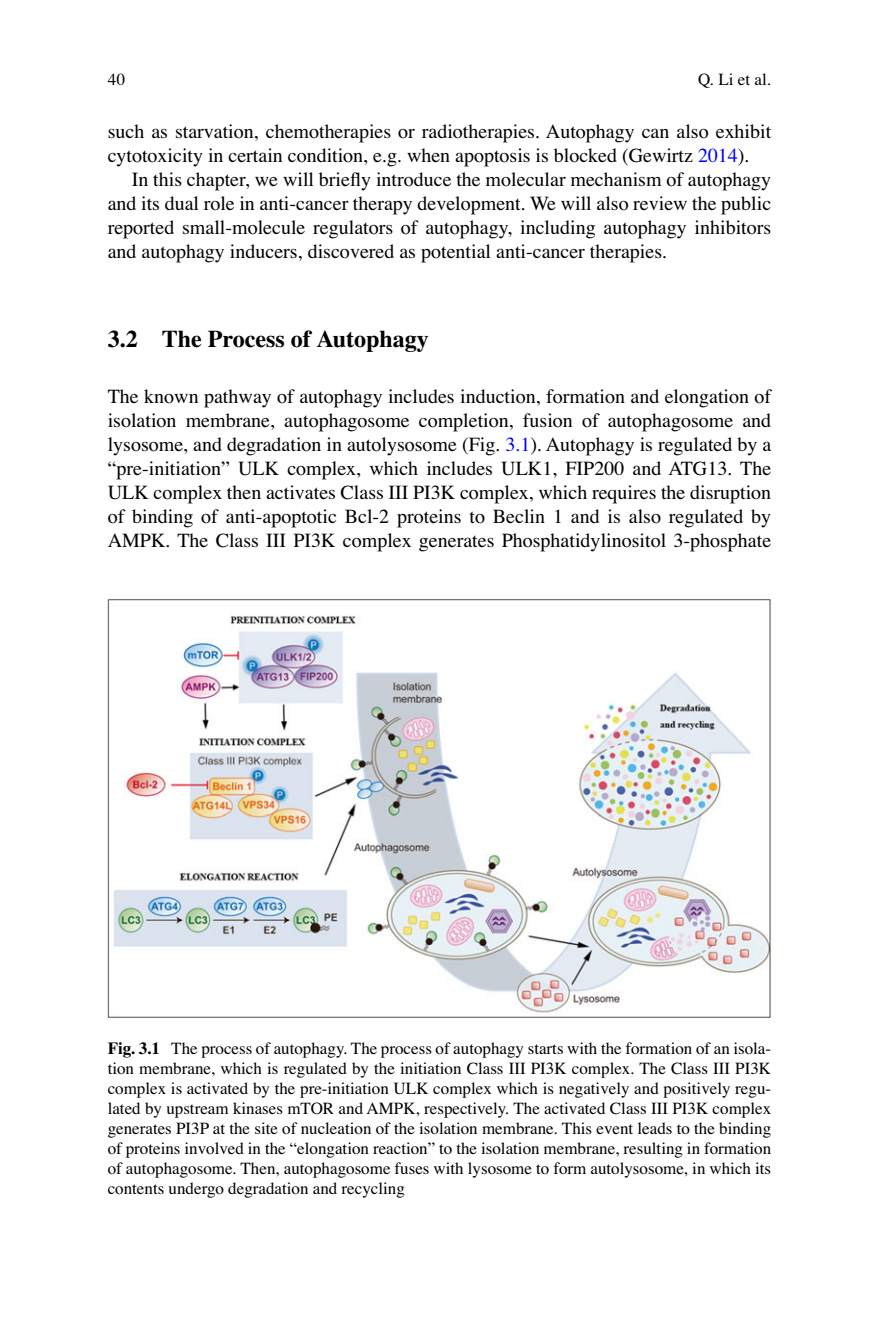
<style>
.page{position:relative;width:879px;height:1333px;background:#fff}
.page>*{position:absolute;margin:0;border:0;box-sizing:border-box;transform-origin:0 0}
.t1{font:700 24px "Thlnlp Times";color:#000}
.t2{font:20px/24px "Gsgkwq Times";color:#000;text-align:justify}
.t3{font:17px/20px "Gsgkwq Times";color:#000;text-align:justify}
.s1{color:#0000fa}
.s2{font-family:"Thlnlp Times";font-weight:700}
</style>
<div class="page">
<img style="left:108px;top:598px;width:663px;height:420px">
<p class="t3" style="left:698px;top:71px;width:75px">Q. Li et al.</p>
<p class="t3" style="left:108px;top:71px;width:19px">40</p>
<p class="t2" style="left:108px;top:122px;width:665px">such as starvation , chemotherapies or radiotherapies . Autophagy can also exhibit cytotoxicity in certain condition, e.g. when apoptosis is blocked (Gewirtz <span class="s1">2014</span> ).</p>
<p class="t2" style="left:108px;top:170px;width:665px;text-indent:24px">In this chapter, we will briefly introduce the molecular mechanism of autophagy and its dual role in anti-cancer therapy development. We will also review the public reported small-molecule regulators of autophagy, including autophagy inhibitors and autophagy inducers, discovered as potential anti-cancer therapies.</p>
<p class="t1" style="left:108px;top:330px;width:323px">3.2 The Process of Autophagy</p>
<p class="t2" style="left:108px;top:386px;width:665px">The known pathway of autophagy includes induction, formation and elongation of isolation membrane, autophagosome completion, fusion of autophagosome and lysosome, and degradation in autolysosome (Fig. <span class="s1">3.1</span> ). Autophagy is regulated by a “pre-initiation” ULK complex, which includes ULK1, FIP200 and ATG13. The ULK complex then activates Class III PI3K complex, which requires the disruption of binding of anti-apoptotic Bcl-2 proteins to Beclin 1 and is also regulated by AMPK. The Class III PI3K complex generates Phosphatidylinositol 3-phosphate</p>
<p class="t3" style="left:108px;top:1040px;width:665px"><span class="s2">Fig. 3.1</span> The process of autophagy. The process of autophagy starts with the formation of an isola&shy;tion membrane, which is regulated by the initiation Class III PI3K complex. The Class III PI3K complex is activated by the pre-initiation ULK complex which is negatively and positively regu&shy;lated by upstream kinases mTOR and AMPK, respectively. The activated Class III PI3K complex generates PI3P at the site of nucleation of the isolation membrane. This event leads to the binding of proteins involved in the “elongation reaction” to the isolation membrane, resulting in formation of autophagosome. Then, autophagosome fuses with lysosome to form autolysosome, in which its contents undergo degradation and recycling</p>
</div>
